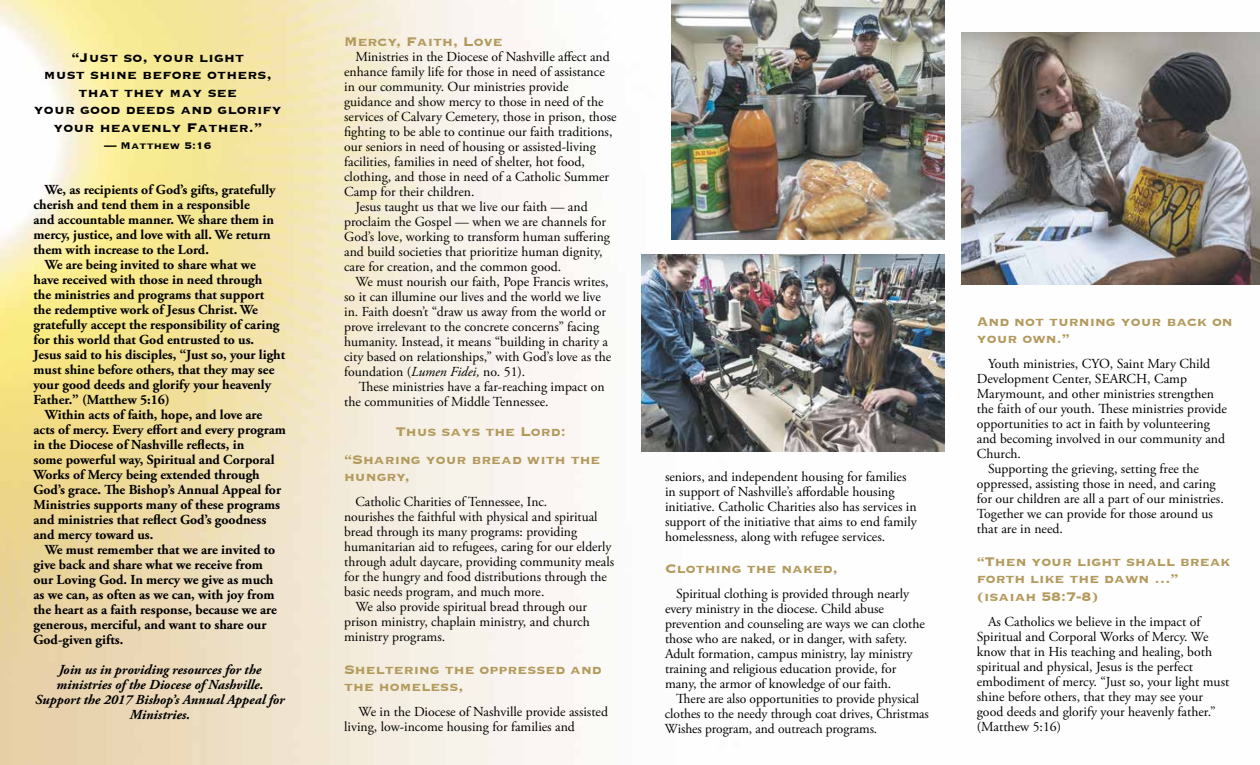
<style>
.page{position:relative;width:1260px;height:765px;background:#fff}
.page>*{position:absolute;margin:0;border:0;box-sizing:border-box;transform-origin:0 0}
.t1{font:700 16.25px/17.5px "Copperplate";color:#b39a5c}
.t2{font:700 16.25px/17.5px "Copperplate";letter-spacing:.01em;color:#000;text-align:center}
.t3{font:13.75px/15px "Adobe Garamond Pro";color:#000}
.t4{font:700 13.75px/15px "Adobe Garamond Pro";color:#000}
.t5{font:italic 700 13.75px/15px "Adobe Garamond Pro";color:#000;text-align:center}
.t6{font:700 12.5px "Copperplate";letter-spacing:.01em;color:#000}
.s1{font-style:italic}
</style>
<div class="page">
<img style="left:0;top:0;width:945px;height:765px">
<img style="left:671px;top:0;width:273px;height:239px">
<img style="left:961px;top:32px;width:299px;height:253px">
<img style="left:641px;top:254px;width:303px;height:198px">
<p class="t2" style="left:34px;top:48px;width:249px">“Just so, your light<br>must shine before others, that they may see<br>your good deeds and glorify your heavenly Father.”</p>
<p class="t6" style="left:104px;top:138px;width:109px">— Matthew 5:16</p>
<p class="t4" style="left:34px;top:182px;width:244px;text-indent:11px">We, as recipients of God’s gifts, gratefully cherish and tend them in a responsible<br>and accountable manner. We share them in mercy, justice, and love with all. We return them with increase to the Lord.</p>
<p class="t4" style="left:45px;top:257px;width:213px">We are being invited to share what we</p>
<p class="t4" style="left:34px;top:272px;width:230px">have received with those in need through</p>
<p class="t4" style="left:34px;top:287px;width:232px">the ministries and programs that support</p>
<p class="t4" style="left:34px;top:302px;width:226px">the redemptive work of Jesus Christ. We</p>
<p class="t4" style="left:34px;top:317px;width:248px">gratefully accept the responsibility of caring</p>
<p class="t4" style="left:34px;top:332px;width:222px">for this world that God entrusted to us.</p>
<p class="t4" style="left:34px;top:347px;width:253px">Jesus said to his disciples, “Just so, your light</p>
<p class="t4" style="left:34px;top:362px;width:242px">must shine before others, that they may see</p>
<p class="t4" style="left:34px;top:377px;width:239px">your good deeds and glorify your heavenly</p>
<p class="t4" style="left:34px;top:392px;width:138px">Father.” (Matthew 5:16)</p>
<p class="t4" style="left:45px;top:407px;width:219px">Within acts of faith, hope, and love are</p>
<p class="t4" style="left:34px;top:422px;width:254px">acts of mercy. Every effort and every program</p>
<p class="t4" style="left:34px;top:437px;width:212px">in the Diocese of Nashville reflects, in</p>
<p class="t4" style="left:34px;top:452px;width:243px">some powerful way, Spiritual and Corporal</p>
<p class="t4" style="left:34px;top:467px;width:228px">Works of Mercy being extended through</p>
<p class="t4" style="left:34px;top:482px;width:249px">God’s grace. The Bishop’s Annual Appeal for</p>
<p class="t4" style="left:34px;top:497px;width:248px">Ministries supports many of these programs</p>
<p class="t4" style="left:34px;top:512px;width:234px">and ministries that reflect God’s goodness</p>
<p class="t4" style="left:34px;top:527px;width:121px">and mercy toward us.</p>
<p class="t4" style="left:45px;top:542px;width:232px">We must remember that we are invited to</p>
<p class="t4" style="left:34px;top:557px;width:231px">give back and share what we receive from</p>
<p class="t4" style="left:34px;top:572px;width:241px">our Loving God. In mercy we give as much</p>
<p class="t4" style="left:34px;top:587px;width:243px">as we can, as often as we can, with joy from</p>
<p class="t4" style="left:34px;top:602px;width:245px">the heart as a faith response, because we are</p>
<p class="t4" style="left:34px;top:617px;width:235px">generous, merciful, and want to share our</p>
<p class="t4" style="left:34px;top:632px;width:91px">God-given gifts.</p>
<p class="t5" style="left:35px;top:662px;width:251px">Join us in providing resources for the ministries of the Diocese of Nashville.<br>Support the 2017 Bishop’s Annual Appeal for Ministries.</p>
<p class="t1" style="left:344px;top:32px;width:160px">Mercy, Faith, Love</p>
<p class="t3" style="left:355px;top:50px;width:256px">Ministries in the Diocese of Nashville affect and</p>
<p class="t3" style="left:344px;top:65px;width:262px">enhance family life for those in need of assistance</p>
<p class="t3" style="left:344px;top:80px;width:226px">in our community. Our ministries provide</p>
<p class="t3" style="left:344px;top:95px;width:261px">guidance and show mercy to those in need of the</p>
<p class="t3" style="left:344px;top:110px;width:274px">services of Calvary Cemetery, those in prison, those</p>
<p class="t3" style="left:344px;top:125px;width:270px">fighting to be able to continue our faith traditions,</p>
<p class="t3" style="left:344px;top:140px;width:253px">our seniors in need of housing or assisted-living</p>
<p class="t3" style="left:344px;top:155px;width:242px">facilities, families in need of shelter, hot food,</p>
<p class="t3" style="left:344px;top:170px;width:267px">clothing, and those in need of a Catholic Summer</p>
<p class="t3" style="left:344px;top:185px;width:132px">Camp for their children.</p>
<p class="t3" style="left:355px;top:200px;width:234px">Jesus taught us that we live our faith — and</p>
<p class="t3" style="left:344px;top:215px;width:263px">proclaim the Gospel — when we are channels for</p>
<p class="t3" style="left:344px;top:230px;width:267px">God’s love, working to transform human suffering</p>
<p class="t3" style="left:344px;top:245px;width:260px">and build societies that prioritize human dignity,</p>
<p class="t3" style="left:344px;top:260px;width:218px">care for creation, and the common good.</p>
<p class="t3" style="left:355px;top:275px;width:255px">We must nourish our faith, Pope Francis writes,</p>
<p class="t3" style="left:344px;top:290px;width:258px">so it can illumine our lives and the world we live</p>
<p class="t3" style="left:344px;top:305px;width:263px">in. Faith doesn’t “draw us away from the world or</p>
<p class="t3" style="left:344px;top:320px;width:257px">prove irrelevant to the concrete concerns” facing</p>
<p class="t3" style="left:344px;top:335px;width:265px">humanity. Instead, it means “building in charity a</p>
<p class="t3" style="left:344px;top:350px;width:269px">city based on relationships,” with God’s love as the</p>
<p class="t3" style="left:344px;top:365px;width:183px">foundation (<span class="s1">Lumen Fidei,</span> no. 51).</p>
<p class="t3" style="left:359px;top:380px;width:247px">These ministries have a far-reaching impact on</p>
<p class="t3" style="left:344px;top:395px;width:206px">the communities of Middle Tennessee.</p>
<p class="t1" style="left:344px;top:417px;width:258px;line-height:27.5px;text-indent:52px">Thus says the Lord: “Sharing your bread with the</p>
<p class="t1" style="left:344px;top:467px;width:67px">hungry,</p>
<p class="t3" style="left:355px;top:495px;width:193px">Catholic Charities of Tennessee, Inc.</p>
<p class="t3" style="left:344px;top:510px;width:255px">nourishes the faithful with physical and spiritual</p>
<p class="t3" style="left:344px;top:525px;width:235px">bread through its many programs: providing</p>
<p class="t3" style="left:344px;top:540px;width:269px">humanitarian aid to refugees, caring for our elderly</p>
<p class="t3" style="left:344px;top:555px;width:271px">through adult daycare, providing community meals</p>
<p class="t3" style="left:344px;top:570px;width:264px">for the hungry and food distributions through the</p>
<p class="t3" style="left:344px;top:585px;width:202px">basic needs program, and much more.</p>
<p class="t3" style="left:355px;top:600px;width:233px">We also provide spiritual bread through our</p>
<p class="t3" style="left:344px;top:615px;width:247px">prison ministry, chaplain ministry, and church</p>
<p class="t3" style="left:344px;top:630px;width:103px">ministry programs.</p>
<p class="t1" style="left:344px;top:660px;width:259px">Sheltering the oppressed and the homeless,</p>
<p class="t3" style="left:344px;top:705px;width:265px;text-indent:14px">We in the Diocese of Nashville provide assisted living, low-income housing for families and</p>
<p class="t3" style="left:665px;top:469px;width:253px">seniors, and independent housing for families in support of Nashville’s affordable housing initiative. Catholic Charities also has services in support of the initiative that aims to end family homelessness, along with refugee services.</p>
<p class="t1" style="left:665px;top:559px;width:174px">Clothing the naked,</p>
<p class="t3" style="left:665px;top:587px;width:261px;text-indent:11px">Spiritual clothing is provided through nearly every ministry in the diocese. Child abuse prevention and counseling are ways we can clothe those who are naked, or in danger, with safety.<br>Adult formation, campus ministry, lay ministry training and religious education provide, for many, the armor of knowledge of our faith.</p>
<p class="t3" style="left:665px;top:692px;width:265px;text-indent:11px">There are also opportunities to provide physical clothes to the needy through coat drives, Christmas<br>Wishes program, and outreach programs.</p>
<p class="t1" style="left:977px;top:312px;width:257px">And not turning your back on your own.”</p>
<p class="t3" style="left:988px;top:357px;width:224px">Youth ministries, CYO, Saint Mary Child</p>
<p class="t3" style="left:977px;top:372px;width:212px">Development Center, SEARCH, Camp</p>
<p class="t3" style="left:977px;top:387px;width:239px">Marymount, and other ministries strengthen</p>
<p class="t3" style="left:977px;top:402px;width:252px">the faith of our youth. These ministries provide</p>
<p class="t3" style="left:977px;top:417px;width:235px">opportunities to act in faith by volunteering</p>
<p class="t3" style="left:977px;top:432px;width:250px">and becoming involved in our community and</p>
<p class="t3" style="left:977px;top:447px;width:46px">Church.</p>
<p class="t3" style="left:988px;top:462px;width:212px">Supporting the grieving, setting free the</p>
<p class="t3" style="left:977px;top:477px;width:240px">oppressed, assisting those in need, and caring</p>
<p class="t3" style="left:977px;top:492px;width:248px">for our children are all a part of our ministries.</p>
<p class="t3" style="left:977px;top:507px;width:238px">Together we can provide for those around us</p>
<p class="t3" style="left:977px;top:522px;width:88px">that are in need.</p>
<p class="t1" style="left:977px;top:552px;width:255px">“Then your light shall break forth like the dawn …” (isaiah 58:7-8)</p>
<p class="t3" style="left:977px;top:614px;width:254px;text-indent:11px">As Catholics we believe in the impact of Spiritual and Corporal Works of Mercy. We know that in His teaching and healing, both spiritual and physical, Jesus is the perfect embodiment of mercy. “Just so, your light must shine before others, that they may see your good deeds and glorify your heavenly father.” (Matthew 5:16)</p>
</div>
